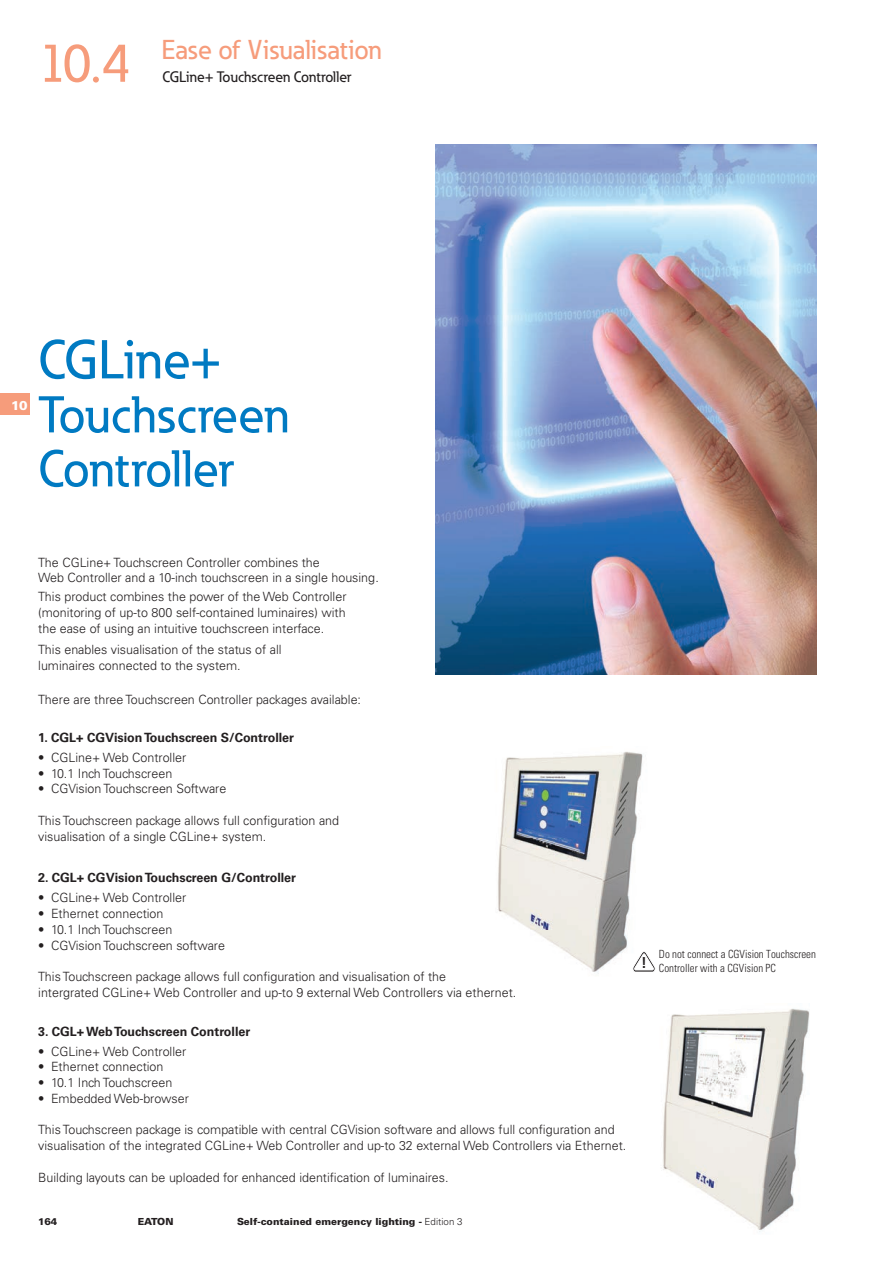
<style>
.page{position:relative;width:893px;height:1263px;background:#fff}
.page>*{position:absolute;margin:0;border:0;box-sizing:border-box;transform-origin:0 0}
.t1{font:500 54px "Eaton";color:#007ac2}
.t2{font:500 54px "Eaton";color:#f69c7b}
.t3{font:500 51px/54px "Eaton";color:#007ac2}
.t4{font:500 27px "Eaton";color:#f69c7b}
.t5{font:700 15.15px "Univers";color:#231f20}
.t6{font:500 15px "Eaton";color:#231f20}
.t7{font:300 12.75px/15.8px "Univers LT";color:#231f20}
.t8{font:700 12.75px "Univers LT Std";color:#231f20}
.t9{font:900 12.75px "Univers LT";color:#fff}
.t10{font:300 condensed 11.25px/13.5px "Univers";color:#231f20}
.t11{font:900 9.75px "Univers LT";color:#231f20}
.s1{font-weight:300}
</style>
<div class="page">
<div style="left:0;top:394px;width:30px;height:21px;background:#f69c7b"></div>
<img style="left:435px;top:145px;width:381px;height:529px">
<img style="left:663px;top:1008px;width:147px;height:224px">
<img style="left:498px;top:752px;width:145px;height:222px">
<svg style="left:632px;top:951px;width:24px;height:21px"></svg>
<h1 class="t2" style="left:38px;top:30px;width:94px">10.4</h1>
<h3 class="t4" style="left:162px;top:33px;width:222px">Ease of Visualisation</h3>
<p class="t6" style="left:163px;top:67px;width:190px">CGLine+ Touchscreen Controller</p>
<p class="t9" style="left:11px;top:397px;width:18px">10</p>
<h1 class="t1" style="left:38px;top:326px;width:184px">CGLine+</h1>
<h2 class="t3" style="left:38px;top:387px;width:252px">Touchscreen<br>Controller</h2>
<p class="t7" style="left:38px;top:554px;width:342px">The CGLine+ Touchscreen Controller combines the<br>Web Controller and a 10-inch touchscreen in a single housing.</p>
<p class="t7" style="left:38px;top:589px;width:310px;text-align:justify">This product combines the power of the Web Controller (monitoring of up-to 800 self-contained luminaires) with the ease of using an intuitive touchscreen interface.</p>
<p class="t7" style="left:38px;top:642px;width:245px">This enables visualisation of the status of all luminaires connected to the system.</p>
<p class="t7" style="left:38px;top:692px;width:324px">There are three Touchscreen Controller packages available:</p>
<p class="t8" style="left:38px;top:730px;width:257px">1. CGL+ CGVision Touchscreen S/Controller</p>
<p class="t7" style="left:38px;top:749px;width:150px">• CGLine+ Web Controller</p>
<p class="t7" style="left:38px;top:765px;width:136px">• 10.1 Inch Touchscreen</p>
<p class="t7" style="left:38px;top:781px;width:190px">• CGVision Touchscreen Software</p>
<p class="t7" style="left:38px;top:812px;width:302px">This Touchscreen package allows full configuration and visualisation of a single CGLine+ system.</p>
<p class="t8" style="left:38px;top:870px;width:259px">2. CGL+ CGVision Touchscreen G/Controller</p>
<p class="t7" style="left:38px;top:890px;width:150px">• CGLine+ Web Controller</p>
<p class="t7" style="left:38px;top:906px;width:127px">• Ethernet connection</p>
<p class="t7" style="left:38px;top:921px;width:136px">• 10.1 Inch Touchscreen</p>
<p class="t7" style="left:38px;top:937px;width:188px">• CGVision Touchscreen software</p>
<p class="t7" style="left:38px;top:969px;width:479px">This Touchscreen package allows full configuration and visualisation of the<br>intergrated CGLine+ Web Controller and up-to 9 external Web Controllers via ethernet.</p>
<p class="t8" style="left:38px;top:1024px;width:214px">3. CGL+ Web Touchscreen Controller</p>
<p class="t7" style="left:38px;top:1043px;width:150px">• CGLine+ Web Controller</p>
<p class="t7" style="left:38px;top:1059px;width:127px">• Ethernet connection</p>
<p class="t7" style="left:38px;top:1075px;width:136px">• 10.1 Inch Touchscreen</p>
<p class="t7" style="left:38px;top:1090px;width:152px">• Embedded Web-browser</p>
<p class="t7" style="left:38px;top:1122px;width:590px">This Touchscreen package is compatible with central CGVision software and allows full configuration and visualisation of the integrated CGLine+ Web Controller and up-to 32 external Web Controllers via Ethernet.</p>
<p class="t7" style="left:38px;top:1169px;width:412px">Building layouts can be uploaded for enhanced identification of luminaires.</p>
<p class="t11" style="left:38px;top:1215px;width:21px">164</p>
<p class="t11" style="left:138px;top:1215px;width:37px">EATON</p>
<p class="t11" style="left:237px;top:1215px;width:227px">Self-contained emergency lighting - <span class="s1">Edition 3</span></p>
<p class="t5" style="left:641px;top:954px;width:7px">!</p>
<p class="t10" style="left:659px;top:948px;width:158px">Do not connect a CGVision Touchscreen<br>Controller with a CGVision PC</p>
</div>
